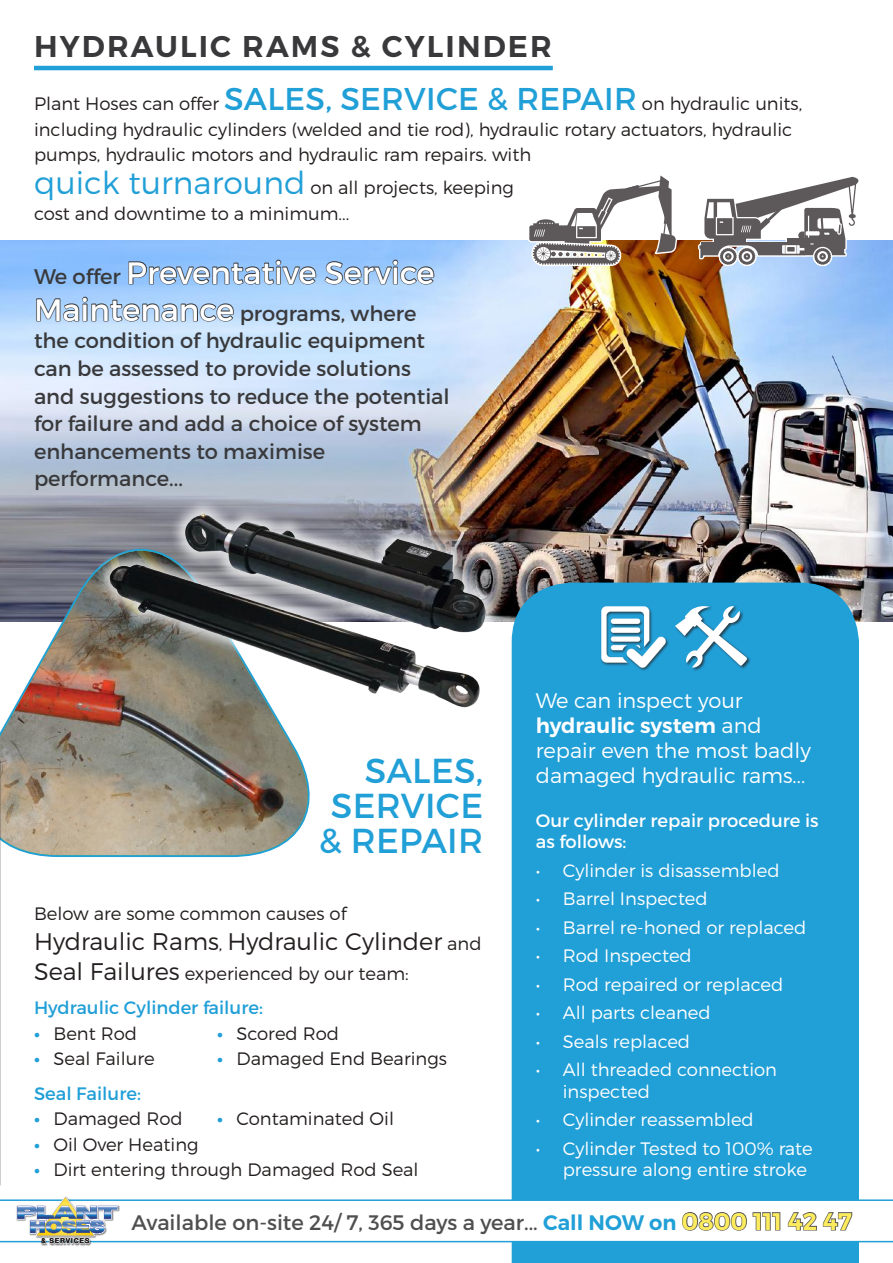
<style>
.page{position:relative;width:893px;height:1263px;background:#fff}
.page>*{position:absolute;margin:0;border:0;box-sizing:border-box;transform-origin:0 0}
.t1{font:34.65px/34.7px "Montserrat";letter-spacing:.01em;color:#219fd7;text-align:right}
.t2{font:30.9px "Montserrat";color:#fff}
.t3{font:600 30px "Montserrat";letter-spacing:.07em;color:#39393b}
.t4{font:300 24px "Montserrat";color:#241f1f}
.t5{font:21px/27.6px "Montserrat";color:#39393b}
.t6{font:300 21px/25.2px "Montserrat";color:#fff}
.t7{font:21px "Montserrat";color:#4f4f4f}
.t8{font:300 18px/25.5px "Montserrat";color:#241f1f}
.t9{font:300 18px/21.6px "Montserrat";color:#fff}
.t10{font:18px/34.5px "Montserrat";color:#219fd7}
.t11{font:18px/21.6px "Montserrat";color:#fff}
.t12{font:700 7.05px "Helvetica Neue";letter-spacing:.11em;color:#241f1f}
.s1{font-weight:400;font-size:31.5px;color:#219fd7}
.s2{font-size:31.5px;color:#219fd7}
.s3{font-size:21.15px;color:#39393b}
.s4{font-size:30.9px;color:#fff}
.s5{font-size:18px}
.s6{font-weight:300;font-size:24px;color:#241f1f}
.s7{font-weight:300;color:#241f1f}
.s8{font-weight:700;color:#219fd7}
.s9{font-weight:600}
.s10{font-weight:600;color:#219fd7}
.s11{font-weight:600;font-size:24px;color:#fdeb5e}
</style>
<div class="page">
<img style="left:0;top:241px;width:893px;height:381px">
<img style="left:0;top:548px;width:310px;height:310px">
<hr style="left:34px;top:66px;width:519px;height:4px;background:#219fd7">
<div style="left:512px;top:583px;width:347px;height:680px;background:#219fd7"></div>
<svg style="left:128px;top:260px;width:189px;height:26px;background:#789bc3"></svg>
<svg style="left:323px;top:260px;width:112px;height:26px;background:#82a2c5"></svg>
<svg style="left:35px;top:297px;width:200px;height:25px;background:#8ca6c2"></svg>
<div style="left:600px;top:606px;width:70px;height:66px;background:#241f1f;opacity:.75"></div>
<img style="left:601px;top:606px;width:65px;height:61px">
<div style="left:675px;top:605px;width:76px;height:67px;background:#241f1f;opacity:.75"></div>
<svg style="left:675px;top:605px;width:72px;height:63px"></svg>
<img style="left:526px;top:175px;width:152px;height:131px">
<svg style="left:696px;top:176px;width:167px;height:118px"></svg>
<div style="left:94px;top:497px;width:407px;height:226px;background:#fff;opacity:.75"></div>
<img style="left:106px;top:503px;width:386px;height:205px">
<img style="left:41px;top:1244px;width:50px;height:2px">
<svg style="left:0;top:1196px;width:893px;height:48px"></svg>
<h3 class="t3" style="left:34px;top:27px;width:519px">HYDRAULIC RAMS &amp; CYLINDER</h3>
<p class="t8" style="left:34px;top:91px;width:770px">Plant Hoses can offer <span class="s1">SALES, SERVICE &amp; REPAIR</span> on hydraulic units, including hydraulic cylinders (welded and tie rod), hydraulic rotary actuators, hydraulic pumps, hydraulic motors and hydraulic ram repairs. with</p>
<p class="t8" style="left:34px;top:175px;width:481px"><span class="s2">quick turnaround</span> on all projects, keeping cost and downtime to a minimum...</p>
<h2 class="t2" style="left:34px;top:254px;width:402px"><span class="s3">We offer</span> Preventative Service</h2>
<p class="t5" style="left:34px;top:299px;width:417px"><span class="s4">Maintenance</span> programs, where the condition of hydraulic equipment can be assessed to provide solutions and suggestions to reduce the potential for failure and add a choice of system enhancements to maximise performance...</p>
<h1 class="t1" style="left:319px;top:753px;width:166px">SALES,<br>SERVICE &amp; REPAIR</h1>
<p class="t8" style="left:34px;top:900px;width:314px">Below are some common causes of</p>
<h3 class="t4" style="left:34px;top:927px;width:449px">Hydraulic Rams<span class="s5">,</span> Hydraulic Cylinder <span class="s5">and</span></h3>
<p class="t10" style="left:34px;top:956px;width:376px"><span class="s6">Seal Failures</span> <span class="s7">experienced by our team:<br></span>Hydraulic Cylinder failure:</p>
<p class="t8" style="left:34px;top:1020px;width:105px"><span class="s8">•</span> Bent Rod</p>
<p class="t8" style="left:217px;top:1020px;width:124px"><span class="s8">•</span> Scored Rod</p>
<p class="t8" style="left:34px;top:1046px;width:122px"><span class="s8">•</span> Seal Failure</p>
<p class="t8" style="left:217px;top:1046px;width:231px"><span class="s8">•</span> Damaged End Bearings</p>
<p class="t10" style="left:34px;top:1076px;width:108px">Seal Failure:</p>
<p class="t8" style="left:34px;top:1106px;width:150px"><span class="s8">•</span> Damaged Rod</p>
<p class="t8" style="left:217px;top:1106px;width:178px"><span class="s8">•</span> Contaminated Oil</p>
<p class="t8" style="left:34px;top:1131px;width:166px"><span class="s8">•</span> Oil Over Heating</p>
<p class="t8" style="left:34px;top:1157px;width:386px"><span class="s8">•</span> Dirt entering through Damaged Rod Seal</p>
<p class="t6" style="left:536px;top:687px;width:277px">We can inspect your <span class="s9">hydraulic system</span> and repair even the most badly damaged hydraulic rams...</p>
<p class="t11" style="left:536px;top:809px;width:284px">Our cylinder repair procedure is as follows:</p>
<p class="t9" style="left:536px;top:859px;width:245px">• Cylinder is disassembled</p>
<p class="t9" style="left:536px;top:888px;width:173px">• Barrel Inspected</p>
<p class="t9" style="left:536px;top:916px;width:272px">• Barrel re-honed or replaced</p>
<p class="t9" style="left:536px;top:945px;width:158px">• Rod Inspected</p>
<p class="t9" style="left:536px;top:973px;width:249px">• Rod repaired or replaced</p>
<p class="t9" style="left:536px;top:1002px;width:176px">• All parts cleaned</p>
<p class="t9" style="left:536px;top:1030px;width:156px">• Seals replaced</p>
<p class="t9" style="left:563px;top:1059px;width:216px;text-indent:-27px">• All threaded connection inspected</p>
<p class="t9" style="left:536px;top:1109px;width:220px">• Cylinder reassembled</p>
<p class="t9" style="left:563px;top:1137px;width:251px;text-indent:-27px">• Cylinder Tested to 100% rate pressure along entire stroke</p>
<p class="t12" style="left:41px;top:1235px;width:50px">&amp; SERVICES</p>
<p class="t7" style="left:132px;top:1209px;width:722px">Available on-site 24/ 7, 365 days a year... <span class="s10">Call NOW on</span> <span class="s11">0800 111 42 47</span></p>
</div>
